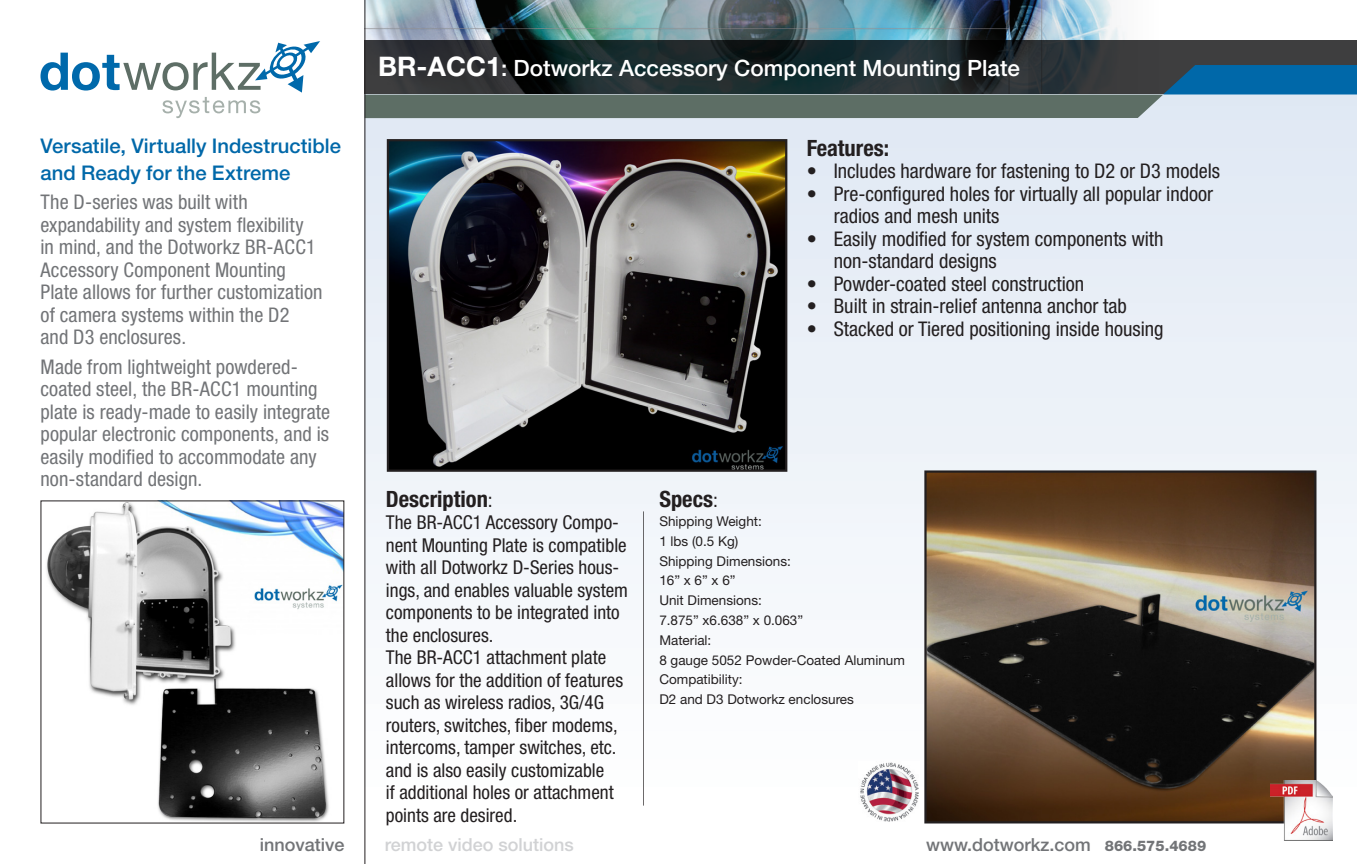
<style>
.page{position:relative;width:1357px;height:864px;background:#fff}
.page>*{position:absolute;margin:0;border:0;box-sizing:border-box;transform-origin:0 0}
.t1{font:500 22.5px "Helvetica Neue";color:#fff}
.t2{font:700 condensed 22.5px "Helvetica Neue";color:#231f20}
.t3{font:condensed 20.25px/22.5px "Helvetica Neue";letter-spacing:.005em;color:#727477}
.t4{font:condensed 20.25px/22.5px "Helvetica Neue";color:#231f20}
.t5{font:500 20.25px/27px "Helvetica Neue";color:#0068a9}
.t6{font:condensed 19.12px/22.5px "Helvetica Neue";color:#231f20}
.t7{font:500 18px "Helvetica Neue";color:#727477}
.t8{font:500 18px "Helvetica Neue";color:#d1d2d4}
.t9{font:13.5px "Helvetica Neue";color:#231f20}
.s1{font-weight:700;font-size:27px}
.s2{font-weight:400;font-size:20.25px}
.s3{font-weight:800;font-size:14.62px}
</style>
<div class="page">
<div style="left:364px;top:94px;width:993px;height:709px;background:linear-gradient(to bottom,#dfe8f3,#fefefe)"></div>
<img style="left:365px;top:0;width:760px;height:40px">
<svg style="left:365px;top:40px;width:992px;height:25px;background:#242b2e"></svg>
<img style="left:858px;top:762px;width:61px;height:60px">
<svg style="left:365px;top:65px;width:992px;height:53px;background:#485d63"></svg>
<svg style="left:40px;top:41px;width:280px;height:77px"></svg>
<img style="left:390px;top:142px;width:394px;height:327px">
<div style="left:387px;top:139px;width:400px;height:333px;border:2px solid #231f20"></div>
<hr style="left:643px;top:511px;width:1px;height:295px;background:#231f20">
<img style="left:46px;top:502px;width:296px;height:319px">
<img style="left:927px;top:473px;width:386px;height:348px">
<div style="left:924px;top:470px;width:392px;height:354px;border:2px solid #231f20"></div>
<hr style="left:364px;top:0;width:1px;height:864px;background:#231f20">
<img style="left:1270px;top:780px;width:62px;height:61px">
<p class="t5" style="left:40px;top:132px;width:302px">Versatile, Virtually Indestructible and Ready for the Extreme</p>
<p class="t3" style="left:40px;top:191px;width:284px">The D-series was built with expandability and system flexibility<br>in mind, and the Dotworkz BR-ACC1<br>Accessory Component Mounting<br>Plate allows for further customization of camera systems within the D2<br>and D3 enclosures.</p>
<p class="t3" style="left:40px;top:355px;width:291px">Made from lightweight powdered&shy;coated steel, the BR-ACC1 mounting plate is ready-made to easily integrate popular electronic components, and is easily modified to accommodate any non-standard design.</p>
<p class="t1" style="left:378px;top:55px;width:643px"><span class="s1">BR-ACC1</span>: Dotworkz Accessory Component Mounting Plate</p>
<p class="t2" style="left:807px;top:134px;width:84px">Features:</p>
<p class="t4" style="left:807px;top:160px;width:415px">• Includes hardware for fastening to D2 or D3 models</p>
<p class="t4" style="left:834px;top:182px;width:381px;text-indent:-27px">• Pre-configured holes for virtually all popular indoor radios and mesh units</p>
<p class="t4" style="left:834px;top:227px;width:331px;text-indent:-27px">• Easily modified for system components with non-standard designs</p>
<p class="t4" style="left:807px;top:272px;width:279px">• Powder-coated steel construction</p>
<p class="t4" style="left:807px;top:295px;width:322px">• Built in strain-relief antenna anchor tab</p>
<p class="t4" style="left:807px;top:317px;width:358px">• Stacked or Tiered positioning inside housing</p>
<p class="t2" style="left:386px;top:485px;width:108px">Description<span class="s2">:</span></p>
<p class="t6" style="left:386px;top:511px;width:244px">The BR-ACC1 Accessory Compo&shy;nent Mounting Plate is compatible with all Dotworkz D-Series hous&shy;ings, and enables valuable system components to be integrated into the enclosures.</p>
<p class="t6" style="left:386px;top:646px;width:239px">The BR-ACC1 attachment plate allows for the addition of features such as wireless radios, 3G/4G routers, switches, fiber modems, intercoms, tamper switches, etc. and is also easily customizable<br>if additional holes or attachment points are desired.</p>
<p class="t2" style="left:659px;top:485px;width:60px">Specs<span class="s2">:</span></p>
<p class="t9" style="left:659px;top:513px;width:104px">Shipping Weight:</p>
<p class="t9" style="left:659px;top:533px;width:81px">1 lbs (0.5 Kg)</p>
<p class="t9" style="left:659px;top:553px;width:133px">Shipping Dimensions:</p>
<p class="t9" style="left:659px;top:572px;width:78px">16” x 6” x 6”</p>
<p class="t9" style="left:659px;top:592px;width:104px">Unit Dimensions:</p>
<p class="t9" style="left:659px;top:612px;width:145px">7.875” x6.638” x 0.063”</p>
<p class="t9" style="left:659px;top:632px;width:54px">Material:</p>
<p class="t9" style="left:659px;top:652px;width:247px">8 gauge 5052 Powder-Coated Aluminum</p>
<p class="t9" style="left:659px;top:671px;width:85px">Compatibility:</p>
<p class="t9" style="left:659px;top:691px;width:196px">D2 and D3 Dotworkz enclosures</p>
<p class="t7" style="left:260px;top:834px;width:86px">innovative</p>
<p class="t8" style="left:385px;top:834px;width:191px">remote video solutions</p>
<p class="t7" style="left:926px;top:834px;width:282px">www.dotworkz.com <span class="s3">866.575.4689</span></p>
</div>
